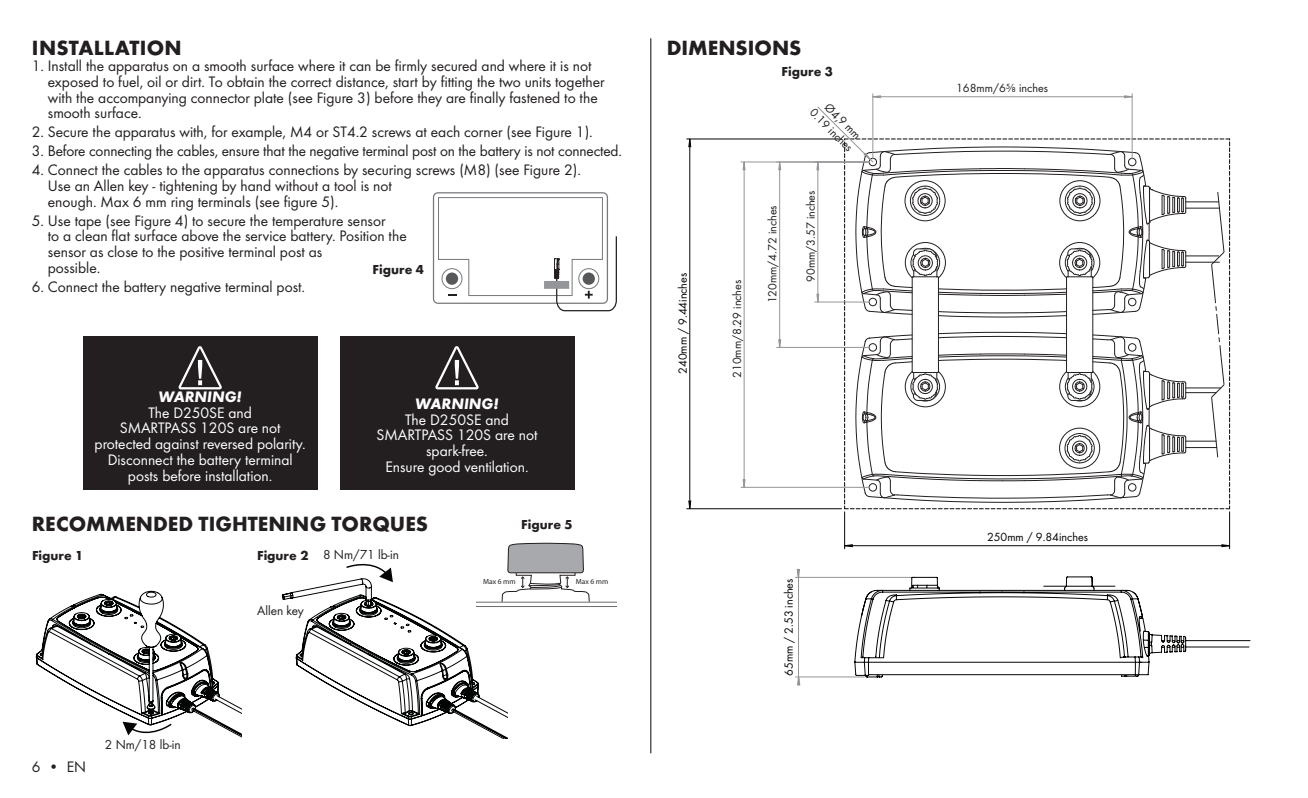
<style>
.page{position:relative;width:1308px;height:798px;background:#fff}
.page>*{position:absolute;margin:0;border:0;box-sizing:border-box;transform-origin:0 0}
.t1{font:700 21.38px "Futura";color:#231f20}
.t2{font:15.75px/15.8px "Futura Boo";color:#231f20}
.t3{font:15.75px/15.8px "Futura Boo";color:#fff;text-align:center}
.t4{font:italic 700 15.75px "Futura";color:#fff}
.t5{font:700 13.5px "Futura";color:#231f20}
.t6{font:13.5px "Futura Boo";color:#231f20}
.t7{font:12.38px/14.4px "Futura Boo";color:#231f20;text-align:center}
.t8{font:12.38px "Futura Boo";color:#040504}
.t9{font:12.38px "Futura Boo";color:#050604}
.t10{font:7.42px "Myriad Pro";color:#231f20}
</style>
<div class="page">
<hr style="left:650px;top:38px;width:1px;height:715px;background:#231f20">
<hr style="left:795px;top:676px;width:69px;height:1px;background:#939598">
<hr style="left:795px;top:576px;width:120px;height:1px;background:#939598">
<svg style="left:796px;top:568px;width:5px;height:118px"></svg>
<svg style="left:854px;top:576px;width:396px;height:101px"></svg>
<hr style="left:844px;top:511px;width:1px;height:37px;background:#050504">
<hr style="left:1229px;top:511px;width:1px;height:37px;background:#050504">
<hr style="left:689px;top:139px;width:1px;height:369px;background:#050504">
<hr style="left:686px;top:508px;width:155px;height:1px;background:#050504">
<hr style="left:686px;top:138px;width:155px;height:1px;background:#050504">
<svg style="left:844px;top:544px;width:386px;height:3px"></svg>
<svg style="left:688px;top:500px;width:3px;height:9px"></svg>
<svg style="left:688px;top:138px;width:3px;height:9px"></svg>
<hr style="left:872px;top:94px;width:1px;height:65px;background:#939598">
<hr style="left:741px;top:161px;width:128px;height:1px;background:#939598">
<hr style="left:743px;top:162px;width:1px;height:325px;background:#939598">
<hr style="left:779px;top:162px;width:1px;height:185px;background:#939598">
<svg style="left:778px;top:161px;width:3px;height:9px"></svg>
<svg style="left:742px;top:161px;width:4px;height:9px"></svg>
<hr style="left:873px;top:96px;width:259px;height:1px;background:#939598">
<hr style="left:1131px;top:94px;width:1px;height:65px;background:#939598">
<svg style="left:1123px;top:95px;width:10px;height:4px"></svg>
<hr style="left:741px;top:486px;width:128px;height:1px;background:#939598">
<hr style="left:814px;top:301px;width:55px;height:1px;background:#939598">
<hr style="left:776px;top:347px;width:93px;height:1px;background:#939598">
<svg style="left:816px;top:106px;width:414px;height:403px"></svg>
<svg style="left:778px;top:339px;width:3px;height:8px"></svg>
<svg style="left:742px;top:478px;width:4px;height:10px"></svg>
<svg style="left:872px;top:95px;width:9px;height:4px"></svg>
<div style="left:83px;top:336px;width:234px;height:153px;background:#231f20"></div>
<svg style="left:178px;top:346px;width:44px;height:43px"></svg>
<div style="left:340px;top:336px;width:234px;height:153px;background:#231f20"></div>
<svg style="left:435px;top:346px;width:44px;height:43px"></svg>
<svg style="left:36px;top:590px;width:206px;height:148px"></svg>
<div style="left:433px;top:192px;width:175px;height:112px;border:1px solid #76787b;border-radius:4px"></div>
<svg style="left:438px;top:197px;width:179px;height:115px"></svg>
<svg style="left:282px;top:542px;width:334px;height:195px"></svg>
<h1 class="t1" style="left:32px;top:35px;width:151px">INSTALLATION</h1>
<p class="t2" style="left:48px;top:58px;width:558px;text-indent:-16px">1. Install the apparatus on a smooth surface where it can be firmly secured and where it is not exposed to fuel, oil or dirt. To obtain the correct distance, start by fitting the two units together with the accompanying connector plate (see Figure 3) before they are finally fastened to the smooth surface.</p>
<p class="t2" style="left:32px;top:124px;width:562px">2. Secure the apparatus with, for example, M4 or ST4.2 screws at each corner (see Figure 1).</p>
<p class="t2" style="left:32px;top:143px;width:591px">3. Before connecting the cables, ensure that the negative terminal post on the battery is not connected.</p>
<p class="t2" style="left:48px;top:162px;width:534px;text-indent:-16px">4. Connect the cables to the apparatus connections by securing screws (M8) (see Figure 2).<br>Use an Allen key - tightening by hand without a tool is not<br>enough. Max 6 mm ring terminals (see figure 5).</p>
<p class="t2" style="left:48px;top:212px;width:360px;text-indent:-16px">5. Use tape (see Figure 4) to secure the temperature sensor<br>to a clean flat surface above the service battery. Position the sensor as close to the positive terminal post as<br>possible.</p>
<p class="t2" style="left:32px;top:278px;width:275px">6. Connect the battery negative terminal post.</p>
<p class="t5" style="left:372px;top:260px;width:53px">Figure 4</p>
<p class="t4" style="left:158px;top:386px;width:85px">WARNING!</p>
<p class="t3" style="left:95px;top:404px;width:213px">The D250SE and<br>SMARTPASS 120S are not protected against reversed polarity.<br>Disconnect the battery terminal posts before installation.</p>
<p class="t4" style="left:415px;top:393px;width:85px">WARNING!</p>
<p class="t3" style="left:376px;top:411px;width:162px">The D250SE and<br>SMARTPASS 120S are not spark-free.<br>Ensure good ventilation.</p>
<h1 class="t1" style="left:32px;top:510px;width:397px">RECOMMENDED TIGHTENING TORQUES</h1>
<p class="t5" style="left:32px;top:546px;width:53px">Figure 1</p>
<p class="t6" style="left:323px;top:546px;width:77px">8 Nm/71 lb-in</p>
<p class="t5" style="left:257px;top:546px;width:53px">Figure 2</p>
<p class="t2" style="left:32px;top:759px;width:56px">6 • EN</p>
<p class="t6" style="left:105px;top:736px;width:77px">2 Nm/18 lb-in</p>
<p class="t6" style="left:257px;top:602px;width:48px">Allen key</p>
<p class="t5" style="left:521px;top:516px;width:53px">Figure 5</p>
<p class="t10" style="left:483px;top:577px;width:34px">Max 6 mm</p>
<p class="t10" style="left:575px;top:577px;width:34px">Max 6 mm</p>
<h1 class="t1" style="left:666px;top:35px;width:136px">DIMENSIONS</h1>
<p class="t5" style="left:781px;top:63px;width:53px">Figure 3</p>
<p class="t8" style="left:675px;top:374px;width:103px;rotate:-90deg">240mm / 9.44inches</p>
<p class="t7" style="left:729px;top:378px;width:99px;rotate:-90deg">210mm/8.29 inches</p>
<p class="t7" style="left:765px;top:303px;width:99px;rotate:-90deg">120mm/4.72 inches</p>
<p class="t7" style="left:827px;top:95px;width:57px;rotate:45deg">Ø4,9 mm<br>0.19 inches</p>
<p class="t7" style="left:803px;top:281px;width:93px;rotate:-90deg">90mm/3.57 inches</p>
<p class="t9" style="left:781px;top:675px;width:99px;rotate:-90deg">65mm / 2.53 inches</p>
<p class="t7" style="left:956px;top:81px;width:93px">168mm/6⅝ inches</p>
<p class="t8" style="left:987px;top:529px;width:103px">250mm / 9.84inches</p>
</div>
